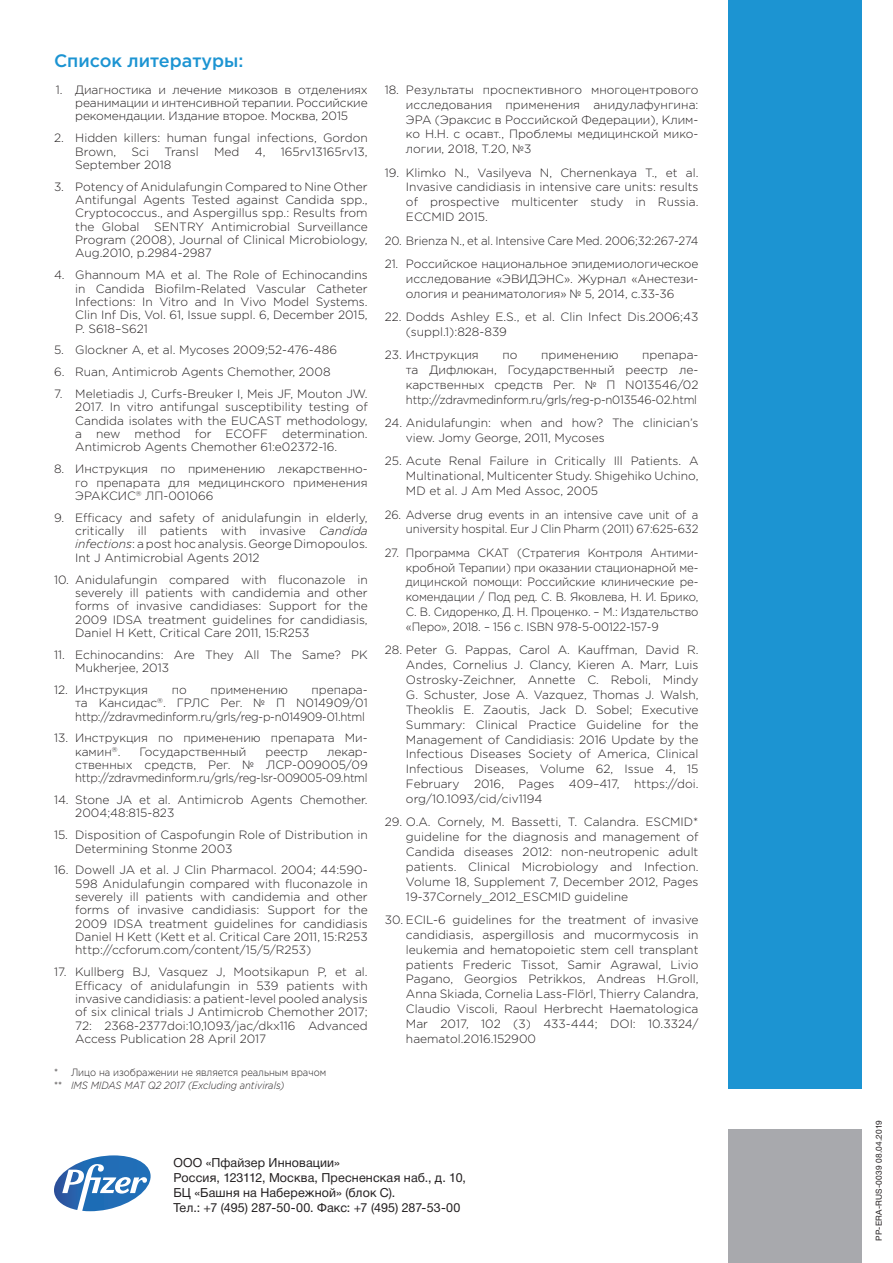
<style>
.page{position:relative;width:893px;height:1263px;background:#fff}
.page>*{position:absolute;margin:0;border:0;box-sizing:border-box;transform-origin:0 0}
.t1{font:500 18px "Gotham Pro";color:#1c94d2}
.Left_col_head{font:12.45px/15px "Helvetica Neue Cyr";letter-spacing:.01em;color:#231f20}
.t2{font:300 12px/13.4px "Gotham Pro";color:#231f20;text-align:justify}
.t3{font:300 12px/14.9px "Gotham Pro";color:#231f20;text-align:right;scale:.95 1}
.t4{font:300 12px "Gotham Pro";color:#231f20;scale:.96 1}
.t5{font:300 10.5px "Gotham Pro";color:#231f20;scale:.9 1}
.t6{font:italic 300 10.5px "Gotham Pro";color:#231f20;scale:.9 1}
.Left_col_head-2{font:8.4px "Helvetica Neue Cyr";letter-spacing:.02em;color:#231f20}
.s1{font-style:italic}
.s2{font-style:normal}
</style>
<div class="page">
<div style="left:729px;top:0;width:133px;height:1089px;background:#1c94d2"></div>
<div style="left:729px;top:1129px;width:133px;height:134px;background:#a8a9ad"></div>
<svg style="left:54px;top:1155px;width:97px;height:56px"></svg>
<p class="t1" style="left:54px;top:51px;width:191px">Список литературы:</p>
<p class="t2" style="left:75px;top:83px;width:294px;text-indent:-19px">1. Диагностика и лечение микозов в отделениях реанимации и интенсивной терапии. Российские рекомендации. Издание второе. Москва, 2015</p>
<p class="t2" style="left:75px;top:132px;width:294px;text-indent:-21px">2. Hidden killers: human fungal infections, Gordon<br>Brown,</p>
<p class="t2" style="left:132px;top:145px;width:19px">Sci</p>
<p class="t2" style="left:164px;top:145px;width:36px">Transl</p>
<p class="t2" style="left:214px;top:145px;width:27px">Med</p>
<p class="t2" style="left:255px;top:145px;width:12px">4,</p>
<p class="t2" style="left:281px;top:145px;width:88px">165rv13165rv13,</p>
<p class="t2" style="left:75px;top:158px;width:98px">September 2018</p>
<p class="t2" style="left:75px;top:180px;width:294px;text-indent:-21px">3. Potency of Anidulafungin Compared to Nine Other Antifungal Agents Tested against Candida spp., Cryptococcus., and Aspergillus spp.: Results from the Global SENTRY Antimicrobial Surveillance Program (2008), Journal of Clinical Microbiology, Aug.2010, p.2984-2987</p>
<p class="t2" style="left:75px;top:268px;width:294px;text-indent:-21px">4. Ghannoum MA et al. The Role of Echinocandins in Candida Biofilm-Related Vascular Catheter Infections: In Vitro and In Vivo Model Systems.<br>Clin Inf Dis, Vol. 61, Issue suppl. 6, December 2015, P. S618–S621</p>
<p class="t2" style="left:54px;top:344px;width:285px">5. Glockner A, et al. Mycoses 2009;52-476-486</p>
<p class="t2" style="left:54px;top:365px;width:278px">6. Ruan, Antimicrob Agents Chemother, 2008</p>
<p class="t2" style="left:75px;top:387px;width:294px;text-indent:-21px">7. Meletiadis J, Curfs-Breuker I, Meis JF, Mouton JW.<br>2017. In vitro antifungal susceptibility testing of Candida isolates with the EUCAST methodology, a new method for ECOFF determination.<br>Antimicrob Agents Chemother 61:e02372-16.</p>
<p class="t2" style="left:75px;top:462px;width:294px;text-indent:-21px">8. Инструкция по применению лекарственно&shy;го препарата для медицинского применения ЭРАКСИС<sup>®</sup> ЛП-001066</p>
<p class="t2" style="left:75px;top:511px;width:294px;text-indent:-21px">9. Efficacy and safety of anidulafungin in elderly, critically ill patients with invasive <span class="s1">Candida infections</span>: a post hoc analysis. George Dimopoulos.<br>Int J Antimicrobial Agents 2012</p>
<p class="t2" style="left:75px;top:573px;width:294px;text-indent:-21px">10. Anidulafungin compared with fluconazole in severely ill patients with candidemia and other forms of invasive candidiases: Support for the 2009 IDSA treatment guidelines for candidiasis, Daniel H Kett, Critical Care 2011, 15:R253</p>
<p class="t2" style="left:75px;top:648px;width:294px;text-indent:-21px">11. Echinocandins: Are They All The Same? PK<br>Mukherjee, 2013</p>
<p class="t2" style="left:54px;top:683px;width:96px">12. Инструкция</p>
<p class="t2" style="left:172px;top:683px;width:16px">по</p>
<p class="t2" style="left:210px;top:683px;width:79px">применению</p>
<p class="t2" style="left:75px;top:683px;width:294px;text-indent:236px">препара&shy;та Кансидас<sup>®</sup>. ГРЛС Рег. № П N014909/01 http://zdravmedinform.ru/grls/reg-p-n014909-01.html</p>
<p class="t2" style="left:75px;top:731px;width:294px;text-indent:-21px">13. Инструкция по применению препарата Ми&shy;камин<sup>®</sup>.</p>
<p class="t2" style="left:140px;top:745px;width:108px">Государственный</p>
<p class="t2" style="left:265px;top:745px;width:44px">реестр</p>
<p class="t2" style="left:75px;top:745px;width:294px;text-indent:252px">лекар&shy;ственных средств, Рег. № ЛСР-009005/09 http://zdravmedinform.ru/grls/reg-lsr-009005-09.html</p>
<p class="t2" style="left:75px;top:793px;width:294px;text-indent:-21px">14. Stone JA et al. Antimicrob Agents Chemother.<br>2004;48:815-823</p>
<p class="t2" style="left:75px;top:828px;width:294px;text-indent:-21px">15. Disposition of Caspofungin Role of Distribution in<br>Determining Stonme 2003</p>
<p class="t2" style="left:75px;top:864px;width:294px;text-indent:-21px">16. Dowell JA et al. J Clin Pharmacol. 2004; 44:590- 598 Anidulafungin compared with fluconazole in severely ill patients with candidemia and other forms of invasive candidiasis: Support for the 2009 IDSA treatment guidelines for candidiasis Daniel H Kett (Kett et al. Critical Care 2011, 15:R253 http://ccforum.com/content/15/5/R253)</p>
<p class="t2" style="left:75px;top:965px;width:294px;text-indent:-21px">17. Kullberg BJ, Vasquez J, Mootsikapun P, et al.<br>Efficacy of anidulafungin in 539 patients with invasive candidiasis: a patient-level pooled analysis of six clinical trials J Antimicrob Chemother 2017; 72: 2368-2377doi:10,1093/jac/dkx116 Advanced Access Publication 28 April 2017</p>
<p class="t5" style="left:54px;top:1066px;width:304px">* Лицо на изображении не является реальным врачом</p>
<p class="t6" style="left:54px;top:1079px;width:258px"><span class="s2">**</span> IMS MIDAS MAT Q2 2017 (Excluding antivirals)</p>
<p class="t2" style="left:406px;top:82px;width:294px;line-height:14.9px;text-indent:-21px">18. Результаты проспективного многоцентрового исследования применения анидулафунгина:<br>ЭРА (Эраксис в Российской Федерации), Клим&shy;ко Н.Н. с осавт., Проблемы медицинской мико&shy;логии, 2018, Т.20, №3</p>
<p class="t2" style="left:406px;top:165px;width:294px;line-height:14.9px;text-indent:-21px">19. Klimko N., Vasilyeva N, Chernenkaya T., et al.<br>Invasive candidiasis in intensive care units: results of prospective multicenter study in Russia.<br>ECCMID 2015.</p>
<p class="t4" style="left:385px;top:234px;width:328px">20. Brienza N., et al. Intensive Care Med. 2006;32:267-274</p>
<p class="t2" style="left:406px;top:256px;width:294px;line-height:14.9px;text-indent:-21px">21. Российское национальное эпидемиологическое исследование «ЭВИДЭНС». Журнал «Анестези&shy;ология и реаниматология» № 5, 2014, с.33-36</p>
<p class="t2" style="left:406px;top:309px;width:294px;line-height:14.9px;text-indent:-21px">22. Dodds Ashley E.S., et al. Clin Infect Dis.2006;43 (suppl.1):828-839</p>
<p class="t2" style="left:385px;top:348px;width:96px">23. Инструкция</p>
<p class="t2" style="left:502px;top:348px;width:16px">по</p>
<p class="t2" style="left:541px;top:348px;width:79px">применению</p>
<p class="t2" style="left:406px;top:348px;width:294px;line-height:14.9px;text-indent:236px">препара&shy;та Дифлюкан, Государственный реестр ле&shy;карственных средств Рег. № П N013546/02 http://zdravmedinform.ru/grls/reg-p-n013546-02.html</p>
<p class="t2" style="left:406px;top:416px;width:294px;line-height:14.9px;text-indent:-21px">24. Anidulafungin: when and how? The clinician’s view. Jomy George, 2011, Mycoses</p>
<p class="t2" style="left:406px;top:454px;width:294px;line-height:14.9px;text-indent:-21px">25. Acute Renal Failure in Critically Ill Patients. A Multinational, Multicenter Study. Shigehiko Uchino, MD et al. J Am Med Assoc, 2005</p>
<p class="t3" style="left:385px;top:507px;width:332px">26. Adverse drug events in an intensive cave unit of a university hospital. Eur J Clin Pharm (2011) 67:625-632</p>
<p class="t3" style="left:406px;top:545px;width:309px;text-align:justify;text-indent:-21px">27. Программа СКАТ (Стратегия Контроля Антими&shy;кробной Терапии) при оказании стационарной ме&shy;дицинской помощи: Российские клинические ре&shy;комендации / Под ред. С. В. Яковлева, Н. И. Брико, С. В. Сидоренко, Д. Н. Проценко. – М.: Издательство «Перо», 2018. – 156 с. ISBN 978-5-00122-157-9</p>
<p class="t2" style="left:406px;top:643px;width:294px;line-height:14.9px;text-indent:-21px">28. Peter G. Pappas, Carol A. Kauffman, David R.<br>Andes, Cornelius J. Clancy, Kieren A. Marr, Luis Ostrosky-Zeichner, Annette C. Reboli, Mindy G. Schuster, Jose A. Vazquez, Thomas J. Walsh, Theoklis E. Zaoutis, Jack D. Sobel; Executive Summary: Clinical Practice Guideline for the Management of Candidiasis: 2016 Update by the Infectious Diseases Society of America, Clinical Infectious Diseases, Volume 62, Issue 4, 15<br>February 2016, Pages 409–417, https://doi. org/10.1093/cid/civ1194</p>
<p class="t2" style="left:406px;top:815px;width:294px;line-height:14.9px;text-indent:-21px">29. O.A. Cornely, M. Bassetti, T. Calandra. ESCMID* guideline for the diagnosis and management of Candida diseases 2012: non-neutropenic adult patients. Clinical Microbiology and Infection.<br>Volume 18, Supplement 7, December 2012, Pages 19-37Cornely_2012_ESCMID guideline</p>
<p class="t2" style="left:406px;top:912px;width:294px;line-height:14.9px;text-indent:-21px">30. ECIL-6 guidelines for the treatment of invasive candidiasis, aspergillosis and mucormycosis in leukemia and hematopoietic stem cell transplant patients Frederic Tissot, Samir Agrawal, Livio Pagano, Georgios Petrikkos, Andreas H.Groll, Anna Skiada, Cornelia Lass-Flörl, Thierry Calandra, Claudio Viscoli, Raoul Herbrecht Haematologica Mar 2017, 102 (3) 433-444; DOI: 10.3324/ haematol.2016.152900</p>
<p class="Left_col_head" style="left:173px;top:1155px;width:168px">ООО «Пфайзер Инновации»</p>
<p class="Left_col_head" style="left:173px;top:1170px;width:294px">Россия, 123112, Москва, Пресненская наб., д. 10,<br>БЦ «Башня на Набережной» (блок С).</p>
<p class="Left_col_head" style="left:173px;top:1200px;width:289px">Тел.: +7 (495) 287-50-00. Факс: +7 (495) 287-53-00</p>
<p class="Left_col_head-2" style="left:874px;top:1241px;width:122px;rotate:-90deg">PP-ERA-RUS-0039 08.04.2019</p>
</div>
